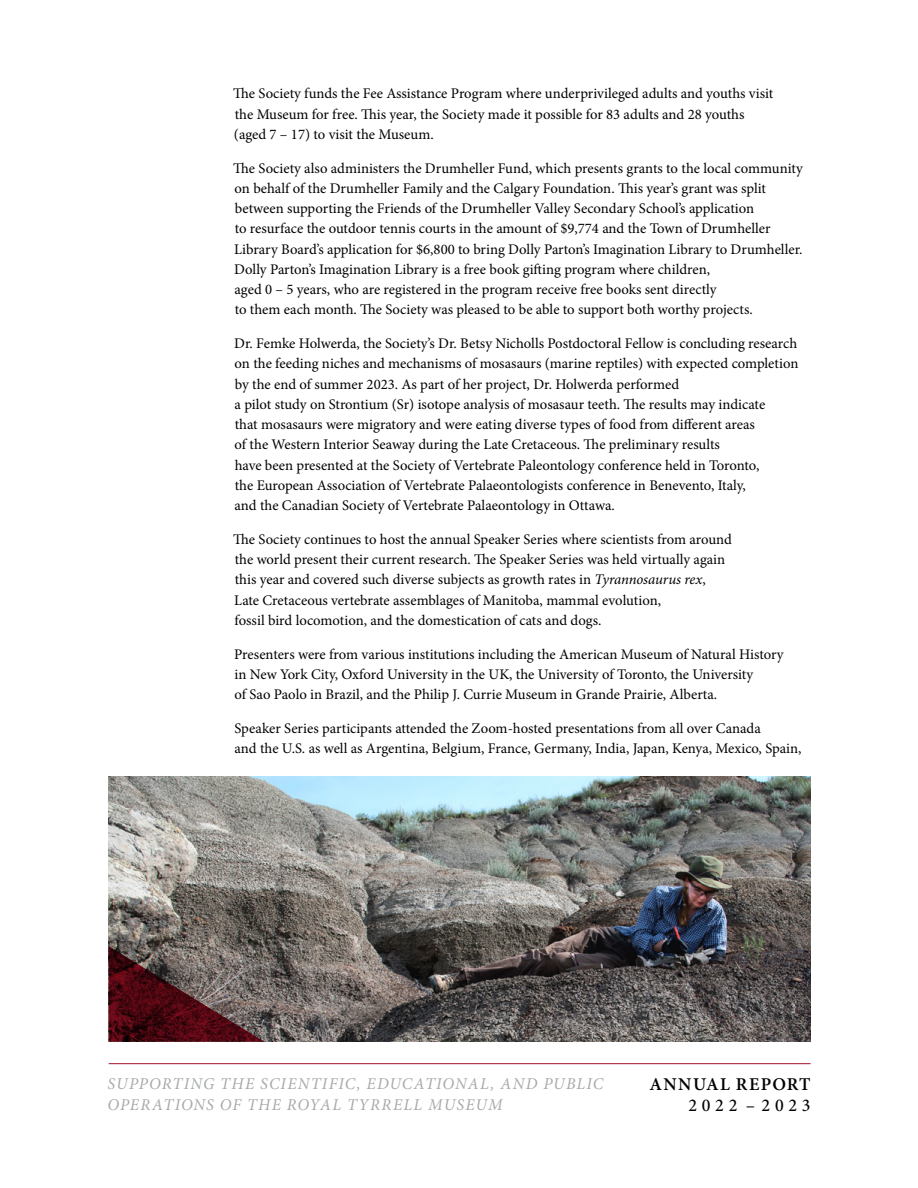
<style>
.page{position:relative;width:918px;height:1188px;background:#fff}
.page>*{position:absolute;margin:0;border:0;box-sizing:border-box;transform-origin:0 0}
.t1{font:600 18px/21.6px "Minion Pro";letter-spacing:.07em;color:#000;text-align:right}
.t2{font:italic 16.5px/21px "Minion Pro";letter-spacing:.07em;color:#a7a9ac}
.body_copy{font:14.7px/20.2px "Minion Pro";color:#000}
.s1{font-style:italic}
.s2{font-weight:500}
</style>
<div class="page">
<hr style="left:109px;top:1063px;width:702px;height:1px;background:#a2112a">
<img style="left:109px;top:777px;width:702px;height:265px">
<svg style="left:109px;top:946px;width:156px;height:96px;background:#5e383b"></svg>
<p class="body_copy" style="left:233px;top:84px;width:542px">The Society funds the Fee Assistance Program where underprivileged adults and youths visit the Museum for free. This year, the Society made it possible for 83 adults and 28 youths (aged 7 – 17) to visit the Museum.</p>
<p class="body_copy" style="left:233px;top:158px;width:571px">The Society also administers the Drumheller Fund, which presents grants to the local community on behalf of the Drumheller Family and the Calgary Foundation. This year’s grant was split between supporting the Friends of the Drumheller Valley Secondary School’s application<br>to resurface the outdoor tennis courts in the amount of $9,774 and the Town of Drumheller Library Board’s application for $6,800 to bring Dolly Parton’s Imagination Library to Drumheller.<br>Dolly Parton’s Imagination Library is a free book gifting program where children,<br>aged 0 – 5 years, who are registered in the program receive free books sent directly<br>to them each month. The Society was pleased to be able to support both worthy projects.</p>
<p class="body_copy" style="left:234px;top:333px;width:566px">Dr. Femke Holwerda, the Society’s Dr. Betsy Nicholls Postdoctoral Fellow is concluding research on the feeding niches and mechanisms of mosasaurs (marine reptiles) with expected completion by the end of summer 2023. As part of her project, Dr. Holwerda performed<br>a pilot study on Strontium (Sr) isotope analysis of mosasaur teeth. The results may indicate<br>that mosasaurs were migratory and were eating diverse types of food from different areas<br>of the Western Interior Seaway during the Late Cretaceous. The preliminary results<br>have been presented at the Society of Vertebrate Paleontology conference held in Toronto,<br>the European Association of Vertebrate Palaeontologists conference in Benevento, Italy,<br>and the Canadian Society of Vertebrate Palaeontology in Ottawa.</p>
<p class="body_copy" style="left:233px;top:529px;width:500px">The Society continues to host the annual Speaker Series where scientists from around the world present their current research. The Speaker Series was held virtually again this year and covered such diverse subjects as growth rates in <span class="s1">Tyrannosaurus rex</span>, Late Cretaceous vertebrate assemblages of Manitoba, mammal evolution,<br>fossil bird locomotion, and the domestication of cats and dogs.</p>
<p class="body_copy" style="left:234px;top:644px;width:551px">Presenters were from various institutions including the American Museum of Natural History in New York City, Oxford University in the UK, the University of Toronto, the University<br>of Sao Paolo in Brazil, and the Philip J. Currie Museum in Grande Prairie, Alberta.</p>
<p class="body_copy" style="left:235px;top:718px;width:568px">Speaker Series participants attended the Zoom-hosted presentations from all over Canada<br>and the U.S. as well as Argentina, Belgium, France, Germany, India, Japan, Kenya, Mexico, Spain,</p>
<p class="t2" style="left:108px;top:1073px;width:497px">SUPPORTING THE SCIENTIFIC, EDUCATIONAL, AND PUBLIC<br>OPERATIONS OF THE ROYAL TYRRELL MUSEUM</p>
<p class="t1" style="left:649px;top:1073px;width:163px">ANNUAL REPORT<br><span class="s2">2022 – 2023</span></p>
</div>
